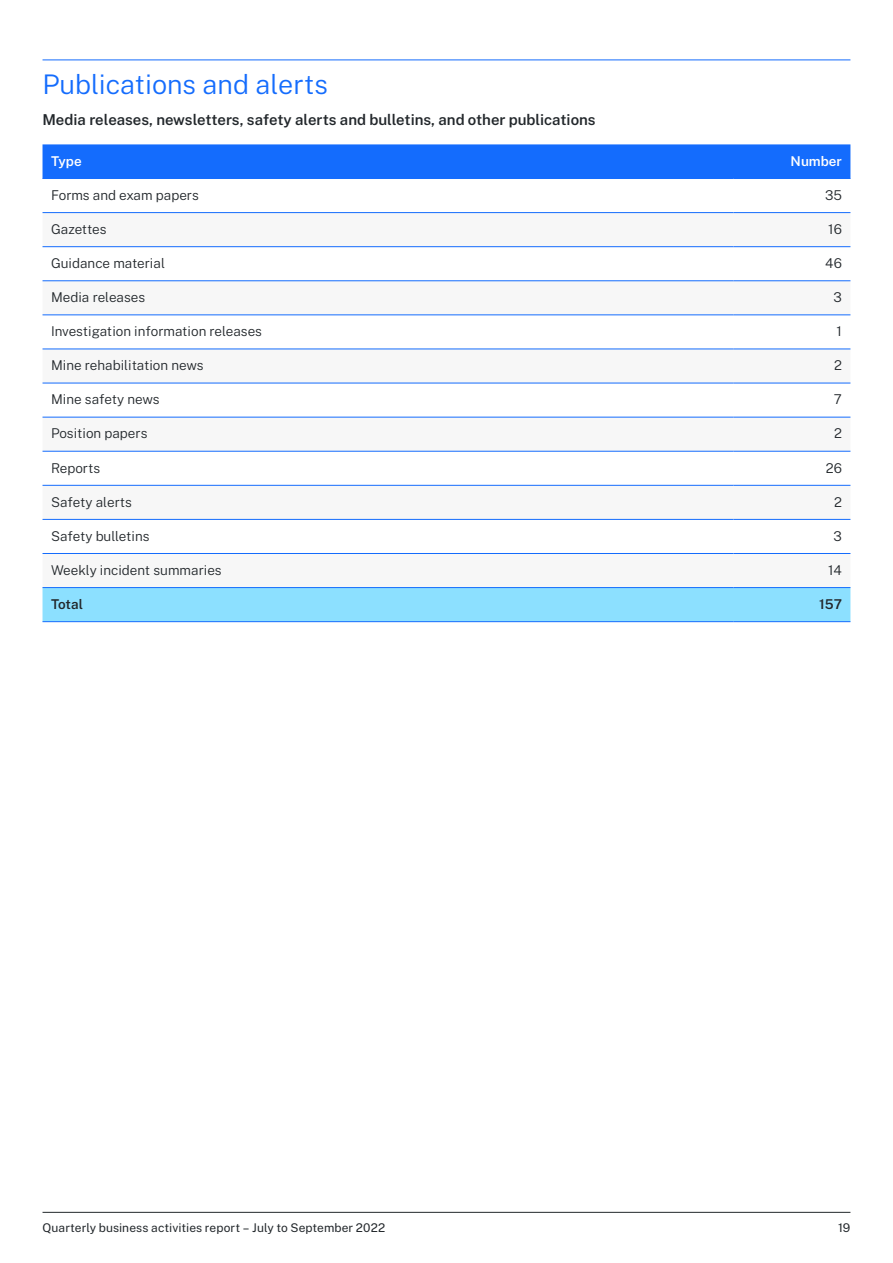
<style>
.page{position:relative;width:893px;height:1263px;background:#fff}
.page>*{position:absolute;margin:0;border:0;box-sizing:border-box;transform-origin:0 0}
.t1{font:300 27px "Public Sans";color:#146cfd}
.H3_fig_table_heading{font:600 15px "Public Sans";color:#22272b}
.Table_body{font:300 13.5px "Public Sans";color:#22272b}
.Table_header__white{font:600 13.5px "Public Sans";color:#fff}
.Table_header_row{font:600 13.5px "Public Sans";color:#22272b}
.t2{font:12px "Public Sans";letter-spacing:.005em;color:#22272b}
</style>
<div class="page">
<hr style="left:43px;top:1212px;width:807px;height:1px;background:#22272b">
<hr style="left:43px;top:60px;width:807px;height:1px;background:#146cfd">
<div style="left:43px;top:144px;width:807px;height:34px;background:#146cfd"></div>
<svg style="left:43px;top:213px;width:807px;height:306px"></svg>
<div style="left:43px;top:588px;width:807px;height:33px;background:#8ce0ff"></div>
<hr style="left:43px;top:212px;width:690px;height:1px;background:#146cfd">
<hr style="left:733px;top:212px;width:117px;height:1px;background:#146cfd">
<hr style="left:43px;top:246px;width:690px;height:1px;background:#146cfd">
<hr style="left:733px;top:246px;width:117px;height:1px;background:#146cfd">
<hr style="left:43px;top:280px;width:690px;height:1px;background:#146cfd">
<hr style="left:733px;top:280px;width:117px;height:1px;background:#146cfd">
<hr style="left:43px;top:315px;width:690px;height:1px;background:#146cfd">
<hr style="left:733px;top:315px;width:117px;height:1px;background:#146cfd">
<hr style="left:43px;top:349px;width:690px;height:1px;background:#146cfd">
<hr style="left:733px;top:349px;width:117px;height:1px;background:#146cfd">
<hr style="left:43px;top:383px;width:690px;height:1px;background:#146cfd">
<hr style="left:733px;top:383px;width:117px;height:1px;background:#146cfd">
<hr style="left:43px;top:417px;width:690px;height:1px;background:#146cfd">
<hr style="left:733px;top:417px;width:117px;height:1px;background:#146cfd">
<hr style="left:43px;top:451px;width:690px;height:1px;background:#146cfd">
<hr style="left:733px;top:451px;width:117px;height:1px;background:#146cfd">
<hr style="left:43px;top:485px;width:690px;height:1px;background:#146cfd">
<hr style="left:733px;top:485px;width:117px;height:1px;background:#146cfd">
<hr style="left:43px;top:519px;width:690px;height:1px;background:#146cfd">
<hr style="left:733px;top:519px;width:117px;height:1px;background:#146cfd">
<hr style="left:43px;top:553px;width:690px;height:1px;background:#146cfd">
<hr style="left:733px;top:553px;width:117px;height:1px;background:#146cfd">
<hr style="left:43px;top:178px;width:690px;height:1px;background:#146cfd">
<hr style="left:733px;top:178px;width:117px;height:1px;background:#146cfd">
<hr style="left:43px;top:587px;width:690px;height:1px;background:#146cfd">
<hr style="left:733px;top:587px;width:117px;height:1px;background:#146cfd">
<hr style="left:43px;top:621px;width:690px;height:1px;background:#146cfd">
<hr style="left:733px;top:621px;width:117px;height:1px;background:#146cfd">
<h2 class="t1" style="left:43px;top:65px;width:287px">Publications and alerts</h2>
<h3 class="H3_fig_table_heading" style="left:43px;top:109px;width:555px">Media releases, newsletters, safety alerts and bulletins, and other publications</h3>
<p class="Table_header__white" style="left:51px;top:151px;width:32px">Type</p>
<p class="Table_header__white" style="left:791px;top:151px;width:53px">Number</p>
<p class="Table_body" style="left:51px;top:185px;width:149px">Forms and exam papers</p>
<p class="Table_body" style="left:825px;top:185px;width:18px">35</p>
<p class="Table_body" style="left:51px;top:219px;width:57px">Gazettes</p>
<p class="Table_body" style="left:828px;top:219px;width:15px">16</p>
<p class="Table_body" style="left:51px;top:253px;width:115px">Guidance material</p>
<p class="Table_body" style="left:825px;top:253px;width:18px">46</p>
<p class="Table_body" style="left:51px;top:287px;width:96px">Media releases</p>
<p class="Table_body" style="left:834px;top:287px;width:10px">3</p>
<p class="Table_body" style="left:51px;top:321px;width:213px">Investigation information releases</p>
<p class="Table_body" style="left:836px;top:321px;width:7px">1</p>
<p class="Table_body" style="left:51px;top:356px;width:154px">Mine rehabilitation news</p>
<p class="Table_body" style="left:834px;top:356px;width:9px">2</p>
<p class="Table_body" style="left:51px;top:390px;width:110px">Mine safety news</p>
<p class="Table_body" style="left:834px;top:390px;width:10px">7</p>
<p class="Table_body" style="left:51px;top:424px;width:98px">Position papers</p>
<p class="Table_body" style="left:834px;top:424px;width:9px">2</p>
<p class="Table_body" style="left:51px;top:458px;width:51px">Reports</p>
<p class="Table_body" style="left:826px;top:458px;width:18px">26</p>
<p class="Table_body" style="left:51px;top:492px;width:83px">Safety alerts</p>
<p class="Table_body" style="left:834px;top:492px;width:9px">2</p>
<p class="Table_body" style="left:51px;top:526px;width:100px">Safety bulletins</p>
<p class="Table_body" style="left:834px;top:526px;width:10px">3</p>
<p class="Table_body" style="left:51px;top:560px;width:172px">Weekly incident summaries</p>
<p class="Table_body" style="left:828px;top:560px;width:15px">14</p>
<p class="Table_header_row" style="left:51px;top:594px;width:34px">Total</p>
<p class="Table_header_row" style="left:819px;top:594px;width:24px">157</p>
<p class="t2" style="left:43px;top:1219px;width:344px">Quarterly business activities report – July to September 2022</p>
<p class="t2" style="left:838px;top:1219px;width:14px">19</p>
</div>
